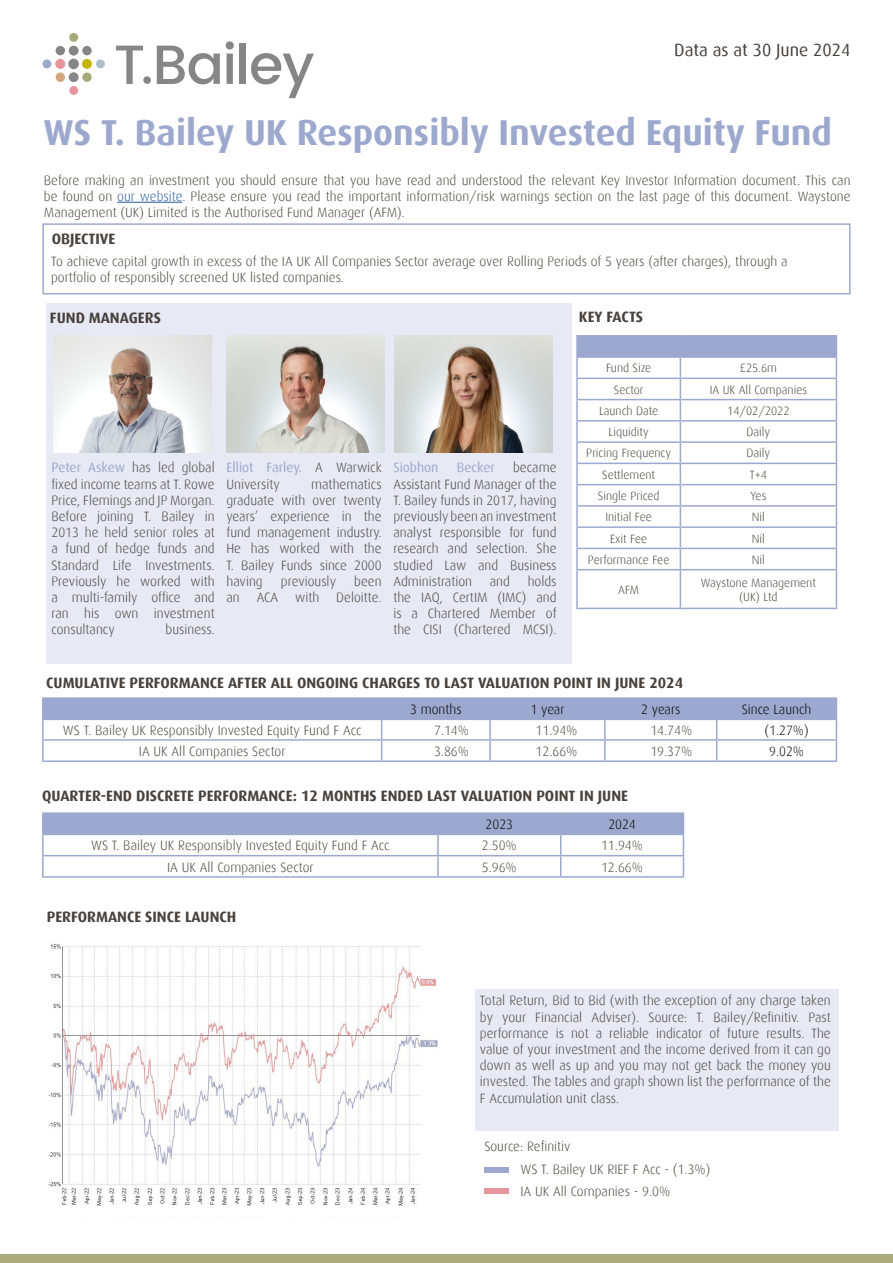
<style>
.page{position:relative;width:893px;height:1263px;background:#fff}
.page>*{position:absolute;margin:0;border:0;box-sizing:border-box;transform-origin:0 0}
.t1{font:700 36px "Dax";color:#9da8ce}
.t2{font:17.55px "Dax";color:#48413c}
.t3{font:700 15px "Dax";color:#48413c}
.t4{font:300 13.5px/16.2px "Dax";color:#48413c;text-align:justify}
.t5{font:300 13.5px "Dax";color:#000}
.t6{font:13.5px "Dax";color:#9da8ce}
.t7{font:300 12px/14.4px "Dax";color:#48413c;text-align:center}
.s1{color:#275b9b}
.s2{font-weight:400;color:#9da8ce}
</style>
<div class="page">
<div style="left:475px;top:989px;width:364px;height:141px;background:#e7e9f4"></div>
<div style="left:47px;top:303px;width:525px;height:360px;background:#e7e9f4"></div>
<svg style="left:43px;top:33px;width:62px;height:62px"></svg>
<svg style="left:116px;top:45px;width:104px;height:39px"></svg>
<svg style="left:226px;top:41px;width:8px;height:43px"></svg>
<div style="left:240px;top:43px;width:6px;height:41px;background:#868686"></div>
<svg style="left:251px;top:53px;width:63px;height:45px"></svg>
<hr style="left:117px;top:202px;width:65px;height:1px;background:#275b9b">
<div style="left:0;top:1254px;width:893px;height:9px;background:#aaac7d"></div>
<div style="left:42px;top:223px;width:809px;height:71px;border:2px solid #9da8ce"></div>
<hr style="left:576px;top:335px;width:104px;height:2px;background:#9da8ce">
<hr style="left:680px;top:335px;width:157px;height:2px;background:#9da8ce">
<hr style="left:680px;top:570px;width:1px;height:38px;background:#9da8ce">
<svg style="left:576px;top:336px;width:261px;height:233px"></svg>
<hr style="left:576px;top:569px;width:104px;height:1px;background:#9da8ce">
<hr style="left:576px;top:570px;width:2px;height:38px;background:#9da8ce">
<hr style="left:680px;top:569px;width:157px;height:1px;background:#9da8ce">
<hr style="left:836px;top:570px;width:1px;height:38px;background:#9da8ce">
<hr style="left:576px;top:608px;width:104px;height:1px;background:#9da8ce">
<hr style="left:680px;top:608px;width:157px;height:1px;background:#9da8ce">
<img style="left:53px;top:336px;width:159px;height:117px">
<hr style="left:42px;top:697px;width:340px;height:2px;background:#9da8ce">
<hr style="left:382px;top:697px;width:108px;height:2px;background:#9da8ce">
<hr style="left:490px;top:697px;width:115px;height:2px;background:#9da8ce">
<hr style="left:605px;top:697px;width:112px;height:2px;background:#9da8ce">
<hr style="left:717px;top:697px;width:120px;height:2px;background:#9da8ce">
<hr style="left:42px;top:760px;width:340px;height:2px;background:#9da8ce">
<hr style="left:382px;top:760px;width:108px;height:2px;background:#9da8ce">
<hr style="left:490px;top:760px;width:115px;height:2px;background:#9da8ce">
<hr style="left:605px;top:760px;width:112px;height:2px;background:#9da8ce">
<hr style="left:717px;top:760px;width:120px;height:2px;background:#9da8ce">
<svg style="left:42px;top:698px;width:795px;height:62px"></svg>
<hr style="left:42px;top:739px;width:340px;height:2px;background:#9da8ce">
<hr style="left:382px;top:739px;width:108px;height:2px;background:#9da8ce">
<hr style="left:490px;top:739px;width:115px;height:2px;background:#9da8ce">
<hr style="left:605px;top:739px;width:112px;height:2px;background:#9da8ce">
<hr style="left:717px;top:739px;width:120px;height:2px;background:#9da8ce">
<hr style="left:42px;top:812px;width:396px;height:2px;background:#9da8ce">
<hr style="left:42px;top:814px;width:2px;height:20px;background:#9da8ce">
<hr style="left:438px;top:812px;width:123px;height:2px;background:#9da8ce">
<hr style="left:561px;top:812px;width:123px;height:2px;background:#9da8ce">
<svg style="left:44px;top:814px;width:640px;height:62px"></svg>
<hr style="left:42px;top:834px;width:396px;height:1px;background:#9da8ce">
<hr style="left:42px;top:835px;width:2px;height:20px;background:#9da8ce">
<hr style="left:438px;top:834px;width:123px;height:1px;background:#9da8ce">
<hr style="left:561px;top:834px;width:123px;height:1px;background:#9da8ce">
<hr style="left:42px;top:855px;width:396px;height:1px;background:#9da8ce">
<hr style="left:42px;top:856px;width:2px;height:20px;background:#9da8ce">
<hr style="left:438px;top:855px;width:123px;height:1px;background:#9da8ce">
<hr style="left:561px;top:855px;width:123px;height:1px;background:#9da8ce">
<hr style="left:42px;top:876px;width:396px;height:2px;background:#9da8ce">
<hr style="left:438px;top:876px;width:123px;height:2px;background:#9da8ce">
<hr style="left:561px;top:876px;width:123px;height:2px;background:#9da8ce">
<div style="left:484px;top:1188px;width:25px;height:5px;background:#e8949c"></div>
<div style="left:485px;top:1167px;width:24px;height:5px;background:#9ea8cf"></div>
<img style="left:48px;top:944px;width:390px;height:262px">
<img style="left:226px;top:336px;width:158px;height:117px">
<img style="left:394px;top:336px;width:158px;height:117px">
<p class="t2" style="left:674px;top:41px;width:178px">Data as at 30 June 2024</p>
<h1 class="t1" style="left:44px;top:112px;width:790px">WS T. Bailey UK Responsibly Invested Equity Fund</h1>
<p class="t4" style="left:44px;top:172px;width:808px">Before making an investment you should ensure that you have read and understood the relevant Key Investor Information document. This can be found on <span class="s1">our website</span>. Please ensure you read the important information/risk warnings section on the last page of this document. Waystone Management (UK) Limited is the Authorised Fund Manager (AFM).</p>
<p class="t4" style="left:51px;top:253px;width:738px">To achieve capital growth in excess of the IA UK All Companies Sector average over Rolling Periods of 5 years (after charges), through a portfolio of responsibly screened UK listed companies.</p>
<p class="t3" style="left:52px;top:230px;width:65px">OBJECTIVE</p>
<p class="t3" style="left:50px;top:310px;width:112px">FUND MANAGERS</p>
<p class="t4" style="left:52px;top:460px;width:165px"><span class="s2">Peter Askew</span> has led global fixed income teams at T. Rowe Price, Flemings and JP Morgan.<br>Before joining T. Bailey in 2013 he held senior roles at a fund of hedge funds and Standard Life Investments.<br>Previously he worked with a multi-family office and ran his own investment consultancy</p>
<p class="t4" style="left:166px;top:622px;width:51px">business.</p>
<p class="t4" style="left:226px;top:460px;width:157px"><span class="s2">Elliot Farley.</span> A Warwick<br>University</p>
<p class="t4" style="left:226px;top:476px;width:157px;text-indent:85px">mathematics graduate with over twenty years’ experience in the fund management industry.<br>He has worked with the T. Bailey Funds since 2000 having</p>
<p class="t4" style="left:281px;top:573px;width:57px">previously</p>
<p class="t4" style="left:354px;top:573px;width:29px">been</p>
<p class="t4" style="left:226px;top:589px;width:15px">an</p>
<p class="t4" style="left:257px;top:589px;width:23px">ACA</p>
<p class="t4" style="left:295px;top:589px;width:26px">with</p>
<p class="t4" style="left:336px;top:589px;width:47px">Deloitte.</p>
<p class="t4" style="left:393px;top:460px;width:165px;text-indent:120px">became Assistant Fund Manager of the T. Bailey funds in 2017, having previously been an investment analyst responsible for fund research and selection. She studied Law and Business Administration</p>
<p class="t6" style="left:393px;top:460px;width:47px">Siobhon</p>
<p class="t6" style="left:457px;top:460px;width:39px">Becker</p>
<p class="t4" style="left:393px;top:573px;width:165px;text-indent:134px">holds the IAQ, CertIM (IMC) and is a Chartered Member of the CISI (Chartered MCSI).</p>
<p class="t4" style="left:490px;top:573px;width:22px">and</p>
<p class="t3" style="left:579px;top:308px;width:66px">KEY FACTS</p>
<p class="t7" style="left:606px;top:361px;width:47px">Fund Size</p>
<p class="t7" style="left:740px;top:361px;width:39px">£25.6m</p>
<p class="t7" style="left:614px;top:382px;width:31px">Sector</p>
<p class="t7" style="left:710px;top:382px;width:99px">IA UK All Companies</p>
<p class="t7" style="left:599px;top:404px;width:61px">Launch Date</p>
<p class="t7" style="left:727px;top:404px;width:64px">14/02/2022</p>
<p class="t7" style="left:609px;top:425px;width:42px">Liquidity</p>
<p class="t7" style="left:746px;top:425px;width:25px">Daily</p>
<p class="t7" style="left:586px;top:446px;width:86px">Pricing Frequency</p>
<p class="t7" style="left:746px;top:446px;width:25px">Daily</p>
<p class="t7" style="left:602px;top:467px;width:55px">Settlement</p>
<p class="t7" style="left:750px;top:467px;width:19px">T+4</p>
<p class="t7" style="left:598px;top:489px;width:63px">Single Priced</p>
<p class="t7" style="left:750px;top:489px;width:17px">Yes</p>
<p class="t7" style="left:605px;top:510px;width:48px">Initial Fee</p>
<p class="t7" style="left:752px;top:510px;width:15px">Nil</p>
<p class="t7" style="left:610px;top:531px;width:39px">Exit Fee</p>
<p class="t7" style="left:752px;top:531px;width:15px">Nil</p>
<p class="t7" style="left:588px;top:553px;width:83px">Performance Fee</p>
<p class="t7" style="left:752px;top:553px;width:15px">Nil</p>
<p class="t7" style="left:618px;top:583px;width:22px">AFM</p>
<p class="t7" style="left:701px;top:575px;width:117px">Waystone Management (UK) Ltd</p>
<p class="t3" style="left:46px;top:674px;width:638px">CUMULATIVE PERFORMANCE AFTER ALL ONGOING CHARGES TO LAST VALUATION POINT IN JUNE 2024</p>
<p class="t5" style="left:410px;top:702px;width:53px">3 months</p>
<p class="t5" style="left:530px;top:702px;width:36px">1 year</p>
<p class="t5" style="left:641px;top:702px;width:41px">2 years</p>
<p class="t5" style="left:742px;top:702px;width:71px">Since Launch</p>
<p class="t4" style="left:63px;top:722px;width:300px">WS T. Bailey UK Responsibly Invested Equity Fund F Acc</p>
<p class="t4" style="left:434px;top:722px;width:37px">7.14%</p>
<p class="t4" style="left:536px;top:722px;width:43px">11.94%</p>
<p class="t4" style="left:650px;top:722px;width:43px">14.74%</p>
<p class="t5" style="left:764px;top:723px;width:46px">(1.27%)</p>
<p class="t4" style="left:139px;top:743px;width:148px">IA UK All Companies Sector</p>
<p class="t4" style="left:434px;top:743px;width:37px">3.86%</p>
<p class="t4" style="left:536px;top:743px;width:43px">12.66%</p>
<p class="t4" style="left:650px;top:743px;width:43px">19.37%</p>
<p class="t5" style="left:769px;top:744px;width:37px">9.02%</p>
<p class="t3" style="left:42px;top:787px;width:587px">QUARTER-END DISCRETE PERFORMANCE: 12 MONTHS ENDED LAST VALUATION POINT IN JUNE</p>
<p class="t5" style="left:486px;top:817px;width:29px">2023</p>
<p class="t5" style="left:608px;top:817px;width:29px">2024</p>
<p class="t4" style="left:91px;top:838px;width:300px">WS T. Bailey UK Responsibly Invested Equity Fund F Acc</p>
<p class="t4" style="left:482px;top:838px;width:37px">2.50%</p>
<p class="t4" style="left:601px;top:838px;width:43px">11.94%</p>
<p class="t4" style="left:167px;top:859px;width:148px">IA UK All Companies Sector</p>
<p class="t4" style="left:482px;top:859px;width:37px">5.96%</p>
<p class="t4" style="left:601px;top:859px;width:43px">12.66%</p>
<p class="t3" style="left:47px;top:908px;width:191px">PERFORMANCE SINCE LAUNCH</p>
<p class="t4" style="left:480px;top:993px;width:352px">Total Return, Bid to Bid (with the exception of any charge taken by your Financial Adviser). Source: T. Bailey/Refinitiv. Past performance is not a reliable indicator of future results. The value of your investment and the income derived from it can go down as well as up and you may not get back the money you invested. The tables and graph shown list the performance of the F Accumulation unit class.</p>
<p class="t4" style="left:484px;top:1139px;width:88px">Source: Refinitiv</p>
<p class="t4" style="left:520px;top:1158px;width:192px;line-height:21.9px">WS T. Bailey UK RIEF F Acc - (1.3%)<br>IA UK All Companies - 9.0%</p>
</div>
